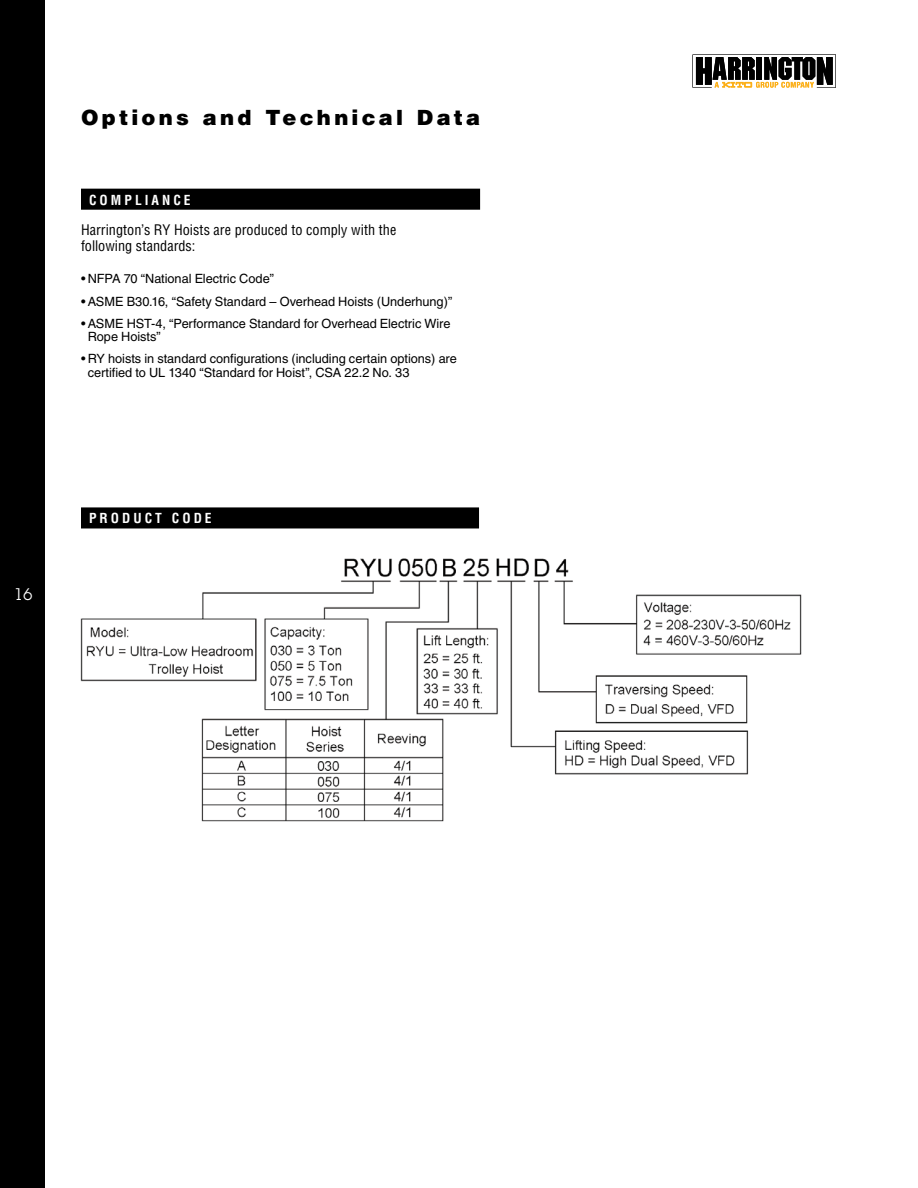
<style>
.page{position:relative;width:918px;height:1188px;background:#fff}
.page>*{position:absolute;margin:0;border:0;box-sizing:border-box;transform-origin:0 0}
.t1{font:900 21px "Helvetica";letter-spacing:.15em;color:#000}
.t2{font:16.5px "Lubalin Graph";color:#fff}
.t3{font:condensed 14.25px/16.5px "Helvetica";color:#000}
.t4{font:700 condensed 13.5px "Helvetica";letter-spacing:.225em;color:#fff}
.t5{font:12.75px/13.5px "Helvetica";letter-spacing:-.005em;color:#000}
</style>
<div class="page">
<div style="left:0;top:0;width:45px;height:1188px;background:#000"></div>
<div style="left:869px;top:113px;width:27px;height:27px;border:1px solid #fff;border-radius:50%"></div>
<div style="left:869px;top:1048px;width:27px;height:28px;border:1px solid #fff;border-radius:50%"></div>
<div style="left:869px;top:580px;width:27px;height:28px;border:1px solid #fff;border-radius:50%"></div>
<svg style="left:693px;top:55px;width:143px;height:33px"></svg>
<img style="left:80px;top:558px;width:722px;height:264px">
<div style="left:81px;top:507px;width:398px;height:21px;background:#000"></div>
<div style="left:81px;top:189px;width:399px;height:21px;background:#000"></div>
<h1 class="t1" style="left:81px;top:104px;width:401px">Options and Technical Data</h1>
<p class="t4" style="left:89px;top:191px;width:103px">COMPLIANCE</p>
<p class="t3" style="left:81px;top:221px;width:317px">Harrington’s RY Hoists are produced to comply with the following standards:</p>
<p class="t5" style="left:81px;top:272px;width:194px">• NFPA 70 “National Electric Code”</p>
<p class="t5" style="left:81px;top:294px;width:373px">• ASME B30.16, “Safety Standard – Overhead Hoists (Underhung)”</p>
<p class="t5" style="left:88px;top:316px;width:364px;text-indent:-7px">• ASME HST-4, “Performance Standard for Overhead Electric Wire<br>Rope Hoists”</p>
<p class="t5" style="left:88px;top:352px;width:371px;text-indent:-7px">• RY hoists in standard configurations (including certain options) are certified to UL 1340 “Standard for Hoist”, CSA 22.2 No. 33</p>
<p class="t2" style="left:14px;top:584px;width:21px">16</p>
<p class="t4" style="left:89px;top:510px;width:124px">PRODUCT CODE</p>
</div>
